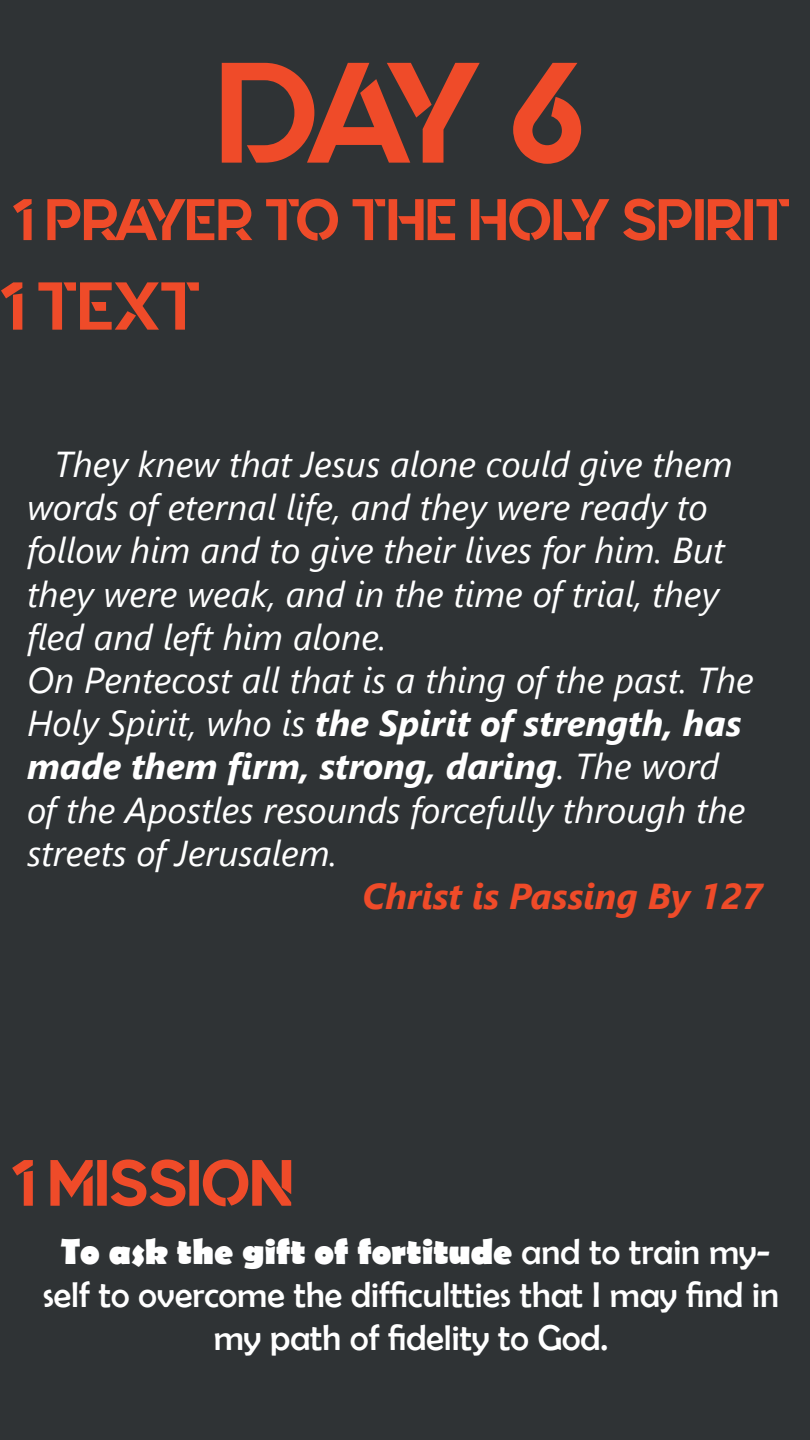
<style>
.page{position:relative;width:810px;height:1440px;background:#fff}
.page>*{position:absolute;margin:0;border:0;box-sizing:border-box;transform-origin:0 0}
.t1{font:142.5px "Quantify";color:#ef4b29}
.t2{font:67.5px "Quantify";color:#ef4b29}
.t3{font:65.25px "Quantify";color:#ef4b29}
.t4{font:58.5px "Quantify";color:#ef4b29}
.t5{font:italic 36px/43.2px "Segoe UI";color:#fff}
.t6{font:36px/43.2px "Berlin Sans FB";color:#fff;text-align:center}
.t7{font:italic 700 36px "Segoe UI";color:#ef4b29}
.s1{font-weight:700}
</style>
<div class="page">
<div style="left:0;top:0;width:810px;height:1439px;background:#2f3335"></div>
<p class="t1" style="left:217px;top:32px;width:369px">DAY 6</p>
<p class="t4" style="left:11px;top:187px;width:781px">1 PRAYER TO THE HOLY SPIRIT</p>
<p class="t2" style="left:-1px;top:268px;width:203px">1 TEXT</p>
<p class="t5" style="left:27px;top:436px;width:707px;text-indent:27px">They knew that Jesus alone could give them words of eternal life, and they were ready to follow him and to give their lives for him. But they were weak, and in the time of trial, they fled and left him alone.</p>
<p class="t5" style="left:27px;top:652px;width:728px">On Pentecost all that is a thing of the past. The Holy Spirit, who is <span class="s1">the Spirit of strength, has made them firm, strong, daring</span>. The word of the Apostles resounds forcefully through the streets of Jerusalem.</p>
<p class="t7" style="left:363px;top:862px;width:401px">Christ is Passing By 127</p>
<p class="t3" style="left:10px;top:1146px;width:285px">1 MISSION</p>
<p class="t6" style="left:43px;top:1229px;width:737px"><span class="s1">To ask the gift of fortitude</span> and to train my&shy;self to overcome the difficultties that I may find in my path of fidelity to God.</p>
</div>
